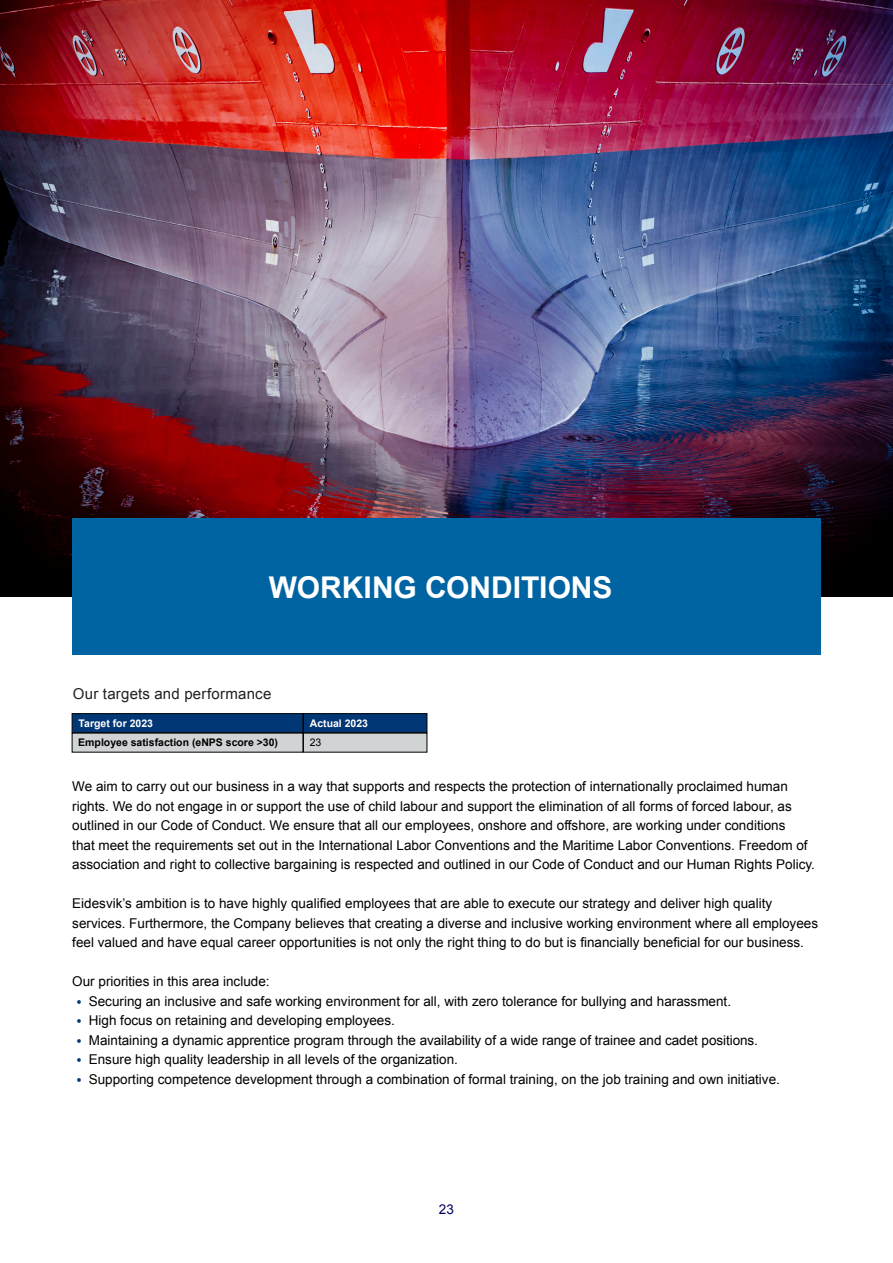
<style>
.page{position:relative;width:893px;height:1263px;background:#fff}
.page>*{position:absolute;margin:0;border:0;box-sizing:border-box;transform-origin:0 0}
.Overskrift{font:700 30px "Arial";color:#fff}
.Overskrift-2{font:15px "Arial";letter-spacing:.015em;color:#231f20}
.Brødtekst{font:13.5px/19.5px "Arial";color:#000}
.t1{font:13.5px "Arial";color:#00005c}
.Brødtekst-2{font:12px "Adonis";color:#003774}
.Brødtekst-3{font:700 10.5px "Arial";color:#000}
.Brødtekst-4{font:700 10.5px "Arial";color:#fff}
.Brødtekst-5{font:10.5px "Arial";color:#000}
</style>
<div class="page">
<img style="left:0;top:0;width:893px;height:596px">
<div style="left:72px;top:518px;width:749px;height:137px;background:#0063a2"></div>
<div style="left:72px;top:713px;width:231px;height:20px;background:#003774;border:1px solid #000"></div>
<div style="left:303px;top:713px;width:124px;height:20px;background:#003774;border:1px solid #000"></div>
<div style="left:72px;top:733px;width:231px;height:19px;background:#d1d4d5"></div>
<div style="left:303px;top:733px;width:124px;height:19px;background:#d1d4d5"></div>
<p class="Overskrift" style="left:269px;top:567px;width:345px">WORKING CONDITIONS</p>
<p class="Overskrift-2" style="left:73px;top:684px;width:200px">Our targets and performance</p>
<p class="Brødtekst-3" style="left:78px;top:736px;width:201px">Employee satisfaction (eNPS score &gt;30)</p>
<p class="Brødtekst-4" style="left:79px;top:716px;width:76px">Target for 2023</p>
<p class="Brødtekst-4" style="left:310px;top:716px;width:60px">Actual 2023</p>
<p class="Brødtekst-5" style="left:310px;top:736px;width:13px">23</p>
<p class="Brødtekst" style="left:72px;top:777px;width:744px">We aim to carry out our business in a way that supports and respects the protection of internationally proclaimed human rights. We do not engage in or support the use of child labour and support the elimination of all forms of forced labour, as outlined in our Code of Conduct. We ensure that all our employees, onshore and offshore, are working under conditions<br>that meet the requirements set out in the International Labor Conventions and the Maritime Labor Conventions. Freedom of association and right to collective bargaining is respected and outlined in our Code of Conduct and our Human Rights Policy.</p>
<p class="Brødtekst" style="left:72px;top:894px;width:747px">Eidesvik’s ambition is to have highly qualified employees that are able to execute our strategy and deliver high quality services. Furthermore, the Company believes that creating a diverse and inclusive working environment where all employees feel valued and have equal career opportunities is not only the right thing to do but is financially beneficial for our business.</p>
<p class="Brødtekst" style="left:72px;top:972px;width:199px">Our priorities in this area include:</p>
<p class="Brødtekst-2" style="left:76px;top:995px;width:8px">•</p>
<p class="Brødtekst-2" style="left:76px;top:1014px;width:8px">•</p>
<p class="Brødtekst-2" style="left:76px;top:1034px;width:8px">•</p>
<p class="Brødtekst-2" style="left:76px;top:1053px;width:8px">•</p>
<p class="Brødtekst-2" style="left:76px;top:1073px;width:8px">•</p>
<p class="Brødtekst" style="left:89px;top:991px;width:644px">Securing an inclusive and safe working environment for all, with zero tolerance for bullying and harassment.</p>
<p class="Brødtekst" style="left:89px;top:1011px;width:308px">High focus on retaining and developing employees.</p>
<p class="Brødtekst" style="left:89px;top:1030px;width:671px">Maintaining a dynamic apprentice program through the availability of a wide range of trainee and cadet positions.</p>
<p class="Brødtekst" style="left:89px;top:1050px;width:371px">Ensure high quality leadership in all levels of the organization.</p>
<p class="Brødtekst" style="left:89px;top:1069px;width:693px">Supporting competence development through a combination of formal training, on the job training and own initiative.</p>
<p class="t1" style="left:439px;top:1201px;width:17px">23</p>
</div>
